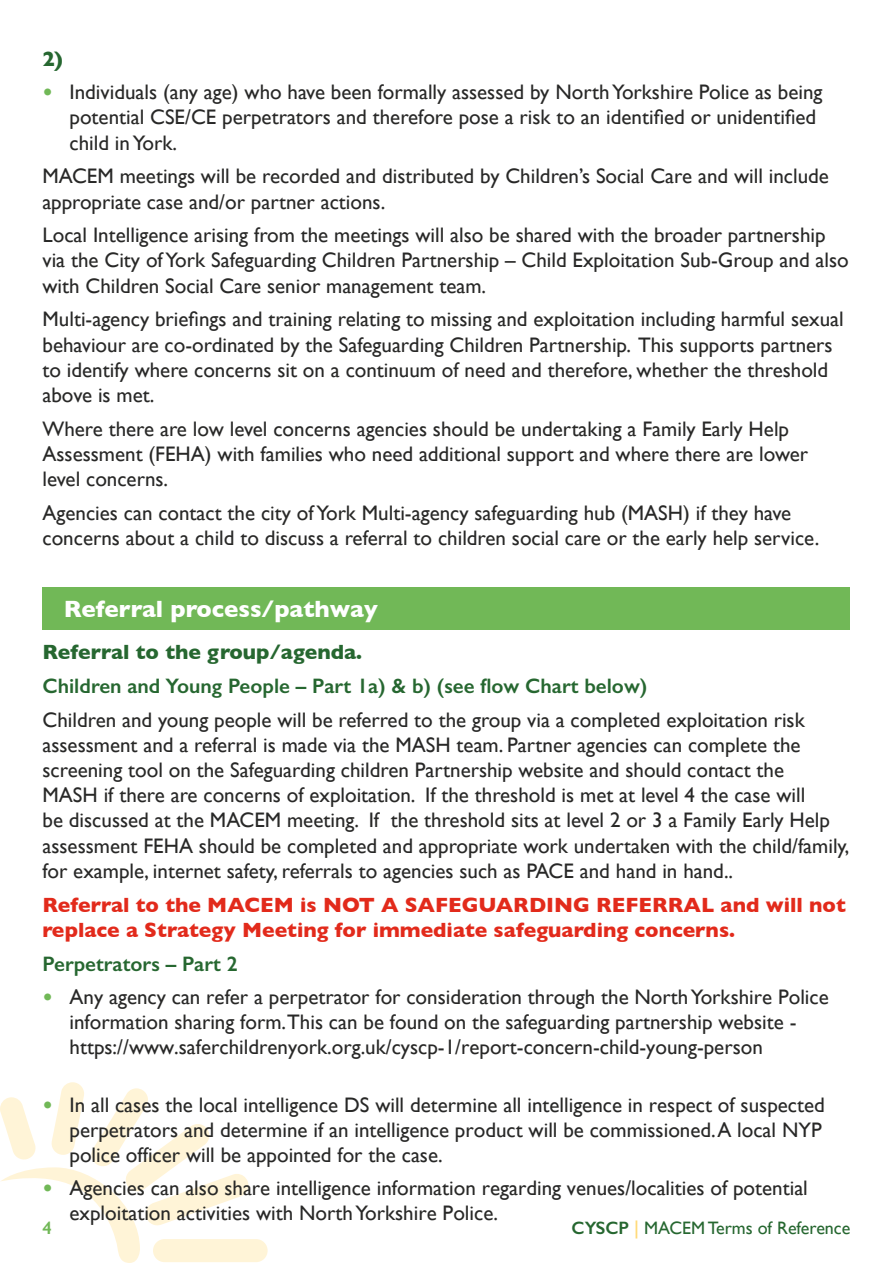
<style>
.page{position:relative;width:893px;height:1263px;background:#fff}
.page>*{position:absolute;margin:0;border:0;box-sizing:border-box;transform-origin:0 0}
.t1{font:700 24px "Gill Sans";color:#fff}
.Body{font:21px/25.2px "Gill Sans";color:#282827}
.Body-2{font:700 21px/25.2px "Gill Sans";color:#e22a1b}
.Body-3{font:600 21px "Gill Sans";color:#266730}
.Body-4{font:700 21px "Gill Sans";color:#266730}
.t2{font:18px "Gill Sans";color:#266730}
.t3{font:600 18px "Gill Sans";color:#71b857}
.s1{font-weight:700;color:#71b857}
.s2{font-style:inherit}
.s3{font-weight:600}
.s4{font-weight:600;color:#ffdb7a}
</style>
<div class="page">
<svg style="left:0;top:1082px;width:268px;height:181px"></svg>
<div style="left:43px;top:587px;width:807px;height:43px;background:#71b857"></div>
<p class="Body-4" style="left:43px;top:42px;width:22px">2)</p>
<p class="Body" style="left:70px;top:79px;width:754px;text-indent:-27px"><span class="s1">•</span> Individuals (any age) who have been formally assessed by North Yorkshire Police as being potential CSE/CE perpetrators and therefore pose a risk to an identified or unidentified child in York.</p>
<p class="Body" style="left:43px;top:163px;width:788px">MACEM meetings will be recorded and distributed by Children’s Social Care and will include appropriate case and/or partner actions.</p>
<p class="Body" style="left:43px;top:222px;width:808px">Local Intelligence arising from the meetings will also be shared with the broader partnership via the City of York Safeguarding Children Partnership – Child Exploitation Sub-Group and also with Children Social Care senior management team.</p>
<p class="Body" style="left:43px;top:306px;width:803px">Multi-agency briefings and training relating to missing and exploitation including harmful sexual behaviour are co-ordinated by the Safeguarding Children Partnership. This supports partners to identify where concerns sit on a continuum of need and therefore, whether the threshold above is met.</p>
<p class="Body" style="left:43px;top:416px;width:767px">Where there are low level concerns agencies should be undertaking a Family Early Help<br>Assessment (FEHA) with families who need additional support and where there are lower level concerns.</p>
<p class="Body" style="left:43px;top:500px;width:778px">Agencies can contact the city of York Multi-agency safeguarding hub (MASH) if they have concerns about a child to discuss a referral to children social care or the early help service.</p>
<h2 class="t1" style="left:64px;top:590px;width:315px">Referral process/pathway</h2>
<p class="Body-4" style="left:43px;top:635px;width:321px">Referral to the group/agenda.</p>
<p class="Body-3" style="left:43px;top:673px;width:606px">Children and Young People – Part 1a) &amp; b) (see flow Chart below)</p>
<p class="Body" style="left:43px;top:707px;width:808px">Children and young people will be referred to the group via a completed exploitation risk assessment and a referral is made via the MASH team. Partner agencies can complete the screening tool on the Safeguarding children Partnership website and should contact the<br>MASH if there are concerns of exploitation. If the threshold is met at level 4 the case will<br>be discussed at the MACEM meeting. If the threshold sits at level 2 or 3 a Family Early Help assessment FEHA should be completed and appropriate work undertaken with the child/family, for example, internet safety, referrals to agencies such as PACE and hand in hand..</p>
<p class="Body-2" style="left:43px;top:891px;width:805px">Referral to the MACEM is NOT A SAFEGUARDING REFERRAL and will not replace a Strategy Meeting for immediate safeguarding concerns.</p>
<p class="Body-3" style="left:43px;top:951px;width:197px">Perpetrators – Part 2</p>
<p class="Body" style="left:70px;top:984px;width:761px;line-height:24.8px;text-indent:-27px"><span class="s1">•</span> Any agency can refer a perpetrator for consideration through the North Yorkshire Police information sharing form. This can be found on the safeguarding <span class="s2">partnership</span> website - <span class="s2">https://www.saferchildrenyork.org.uk/cyscp-1/report-concern-child-young-person</span></p>
<p class="Body" style="left:70px;top:1092px;width:757px;line-height:24.8px;text-indent:-27px"><span class="s1">•</span> In all cases the local intelligence DS will determine all intelligence in respect of suspected perpetrators and determine if an intelligence product will be commissioned. A local NYP police officer will be appointed for the case.</p>
<p class="Body" style="left:70px;top:1176px;width:740px;line-height:24.3px;text-indent:-27px"><span class="s1">•</span> Agencies can also share intelligence information regarding venues/localities of potential exploitation activities with North Yorkshire Police.</p>
<p class="t3" style="left:43px;top:1216px;width:11px">4</p>
<p class="t2" style="left:572px;top:1217px;width:280px"><span class="s3">CYSCP</span> <span class="s4">|</span> MACEM Terms of Reference</p>
</div>
